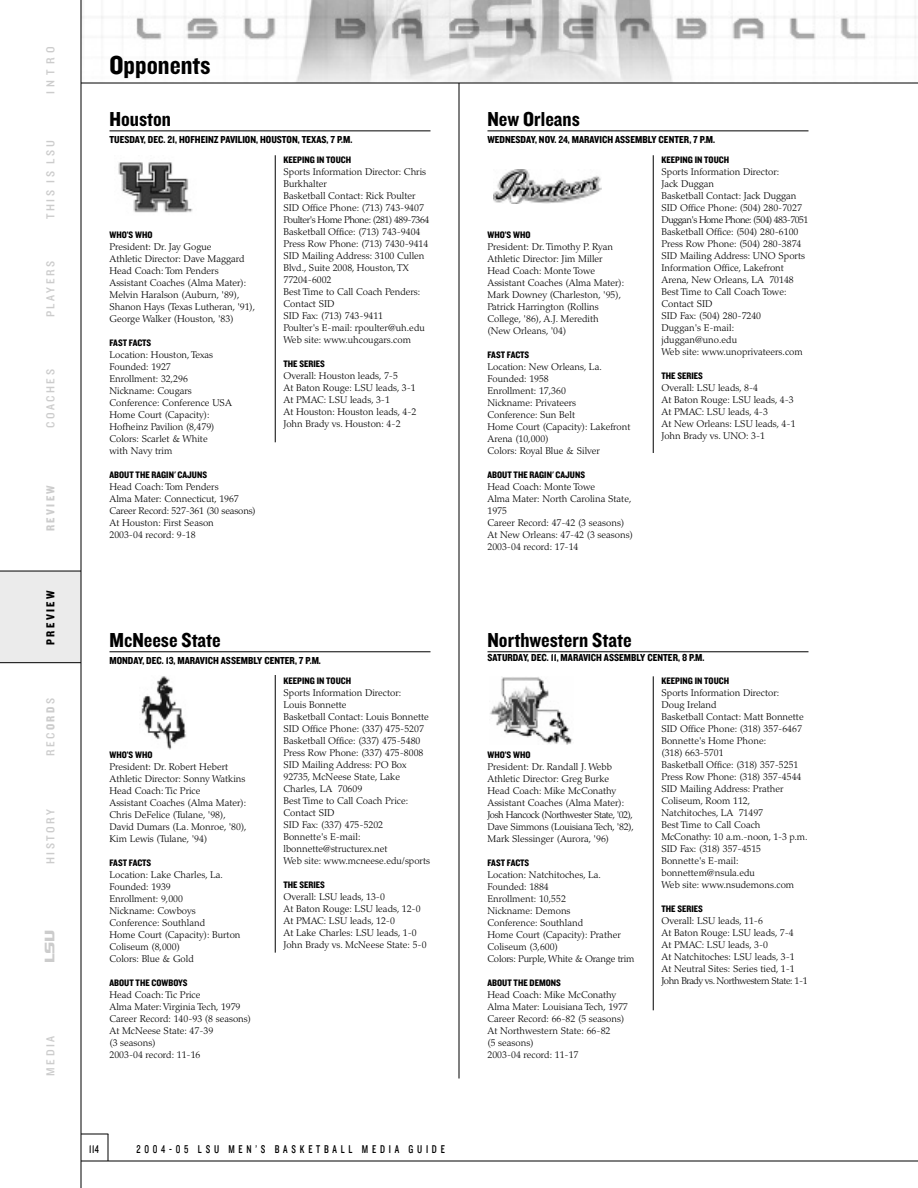
<style>
.page{position:relative;width:918px;height:1188px;background:#fff}
.page>*{position:absolute;margin:0;border:0;box-sizing:border-box;transform-origin:0 0}
.t1{font:27px "Champion HTF Jr Bold 10 Middlewt";color:#000}
.t2{font:21px "Champion HTF Jr Bold 10 Middlewt";color:#000}
.t3{font:12px "Champion HTF Junior 10 Middlewt";letter-spacing:.21em;color:#ccc}
.t4{font:12px "Champion HTF Jr Bold 10 Middlewt";letter-spacing:.2em;color:#000}
.t5{font:12px "Champion HTF Jr Bold 10 Middlewt";letter-spacing:.2em;color:#ccc}
.t6{font:12px "Geaux Extended";color:#ccc}
.t7{font:11.7px "Champion HTF Junior 10 Middlewt";letter-spacing:.415em;color:#000;scale:.77 1}
.t8{font:10.5px "Champion HTF Jr Bold 10 Middlewt";color:#000}
.t9{font:300 9.75px/12px "Palatino";color:#000}
.t10{font:9.75px "Champion HTF Jr Bold 10 Middlewt";color:#000}
.s1{font-family:"Champion HTF Jr Bold 10 Middlewt"}
</style>
<div class="page">
<hr style="left:459px;top:52px;width:1px;height:1026px;background:#000">
<hr style="left:81px;top:1161px;width:837px;height:1px;background:#000">
<svg style="left:82px;top:1134px;width:27px;height:27px"></svg>
<img style="left:82px;top:0;width:836px;height:83px">
<div style="left:0;top:571px;width:81px;height:92px;background:#ebebeb"></div>
<hr style="left:0;top:662px;width:81px;height:1px;background:#000">
<hr style="left:0;top:571px;width:81px;height:1px;background:#000">
<hr style="left:81px;top:0;width:1px;height:1188px;background:#000">
<hr style="left:81px;top:83px;width:837px;height:1px;background:#000">
<hr style="left:110px;top:651px;width:321px;height:1px;background:#000">
<img style="left:141px;top:676px;width:45px;height:73px">
<hr style="left:275px;top:675px;width:1px;height:278px;background:#000">
<hr style="left:488px;top:130px;width:320px;height:1px;background:#000">
<img style="left:494px;top:170px;width:108px;height:33px">
<hr style="left:653px;top:155px;width:1px;height:298px;background:#000">
<hr style="left:110px;top:130px;width:320px;height:1px;background:#000">
<img style="left:118px;top:162px;width:75px;height:51px">
<hr style="left:275px;top:155px;width:1px;height:287px;background:#000">
<hr style="left:488px;top:651px;width:321px;height:1px;background:#000">
<img style="left:490px;top:677px;width:83px;height:67px">
<hr style="left:653px;top:676px;width:1px;height:334px;background:#000">
<p class="t3" style="left:43px;top:94px;width:50px;rotate:-90deg">INTRO</p>
<p class="t3" style="left:43px;top:219px;width:80px;rotate:-90deg">THIS IS LSU</p>
<p class="t3" style="left:43px;top:317px;width:58px;rotate:-90deg">PLAYERS</p>
<p class="t3" style="left:43px;top:428px;width:60px;rotate:-90deg">COACHES</p>
<p class="t5" style="left:43px;top:531px;width:48px;rotate:-90deg">REVIEW</p>
<p class="t4" style="left:43px;top:645px;width:56px;rotate:-90deg">PREVIEW</p>
<p class="t3" style="left:43px;top:756px;width:59px;rotate:-90deg">REC<span class="s1">ORD</span>S</p>
<p class="t3" style="left:43px;top:864px;width:57px;rotate:-90deg">HISTORY</p>
<p class="t6" style="left:43px;top:962px;width:33px;rotate:-90deg">LSU</p>
<p class="t3" style="left:43px;top:1076px;width:41px;rotate:-90deg">MEDIA</p>
<h1 class="t1" style="left:110px;top:49px;width:103px">Opponents</h1>
<h2 class="t2" style="left:110px;top:107px;width:63px">Houston</h2>
<p class="t8" style="left:110px;top:133px;width:244px">TUESDAY, DEC. 21, HOFHEINZ PAVILION, HOUSTON, TEXAS, 7 P.M.</p>
<p class="t10" style="left:109px;top:229px;width:45px">WHO’S WHO</p>
<p class="t9" style="left:109px;top:241px;width:147px">President: Dr. Jay Gogue<br>Athletic Director: Dave Maggard<br>Head Coach: Tom Penders<br>Assistant Coaches (Alma Mater):<br>Melvin Haralson (Auburn, '89),<br>Shanon Hays (Texas Lutheran, '91),<br>George Walker (Houston, '83)</p>
<p class="t10" style="left:109px;top:337px;width:43px">FAST FACTS</p>
<p class="t9" style="left:109px;top:349px;width:124px">Location: Houston, Texas<br>Founded: 1927<br>Enrollment: 32,296<br>Nickname: Cougars<br>Conference: Conference USA<br>Home Court (Capacity):<br>Hofheinz Pavilion (8,479)<br>Colors: Scarlet &amp; White<br>with Navy trim</p>
<p class="t10" style="left:109px;top:469px;width:99px">ABOUT THE RAGIN' CAJUNS</p>
<p class="t9" style="left:109px;top:481px;width:148px">Head Coach: Tom Penders<br>Alma Mater: Connecticut, 1967<br>Career Record: 527-361 (30 seasons)<br>At Houston: First Season<br>2003-04 record: 9-18</p>
<p class="t10" style="left:283px;top:154px;width:69px">KEEPING IN TOUCH</p>
<p class="t9" style="left:283px;top:166px;width:147px">Sports Information Director: Chris<br>Burkhalter<br>Basketball Contact: Rick Poulter<br>SID Office Phone: (713) 743-9407<br>Poulter's Home Phone: (281) 489-7364<br>Basketball Office: (713) 743-9404<br>Press Row Phone: (713) 7430-9414<br>SID Mailing Address: 3100 Cullen<br>Blvd., Suite 2008, Houston, TX<br>77204-6002<br>Best Time to Call Coach Penders:<br>Contact SID<br>SID Fax: (713) 743-9411<br>Poulter's E-mail: rpoulter@uh.edu<br>Web site: www.uhcougars.com</p>
<p class="t10" style="left:283px;top:358px;width:43px">THE SERIES</p>
<p class="t9" style="left:283px;top:370px;width:134px">Overall: Houston leads, 7-5<br>At Baton Rouge: LSU leads, 3-1<br>At PMAC: LSU leads, 3-1<br>At Houston: Houston leads, 4-2<br>John Brady vs. Houston: 4-2</p>
<h2 class="t2" style="left:110px;top:628px;width:113px">McNeese State</h2>
<p class="t8" style="left:110px;top:654px;width:213px">MONDAY, DEC. 13, MARAVICH ASSEMBLY CENTER, 7 P.M.</p>
<p class="t10" style="left:110px;top:749px;width:45px">WHO’S WHO</p>
<p class="t9" style="left:110px;top:762px;width:139px">President: Dr. Robert Hebert<br>Athletic Director: Sonny Watkins<br>Head Coach: Tic Price<br>Assistant Coaches (Alma Mater):<br>Chris DeFelice (Tulane, '98),<br>David Dumars (La. Monroe, '80),<br>Kim Lewis (Tulane, '94)</p>
<p class="t10" style="left:110px;top:857px;width:43px">FAST FACTS</p>
<p class="t9" style="left:110px;top:870px;width:133px">Location: Lake Charles, La.<br>Founded: 1939<br>Enrollment: 9,000<br>Nickname: Cowboys<br>Conference: Southland<br>Home Court (Capacity): Burton<br>Coliseum (8,000)<br>Colors: Blue &amp; Gold</p>
<p class="t10" style="left:110px;top:977px;width:80px">ABOUT THE COWBOYS</p>
<p class="t9" style="left:110px;top:990px;width:143px">Head Coach: Tic Price<br>Alma Mater: Virginia Tech, 1979<br>Career Record: 140-93 (8 seasons)<br>At McNeese State: 47-39<br>(3 seasons)<br>2003-04 record: 11-16</p>
<p class="t10" style="left:284px;top:674px;width:69px">KEEPING IN TOUCH</p>
<p class="t9" style="left:284px;top:687px;width:148px">Sports Information Director:<br>Louis Bonnette<br>Basketball Contact: Louis Bonnette<br>SID Office Phone: (337) 475-5207<br>Basketball Office: (337) 475-5480<br>Press Row Phone: (337) 475-8008<br>SID Mailing Address: PO Box<br>92735, McNeese State, Lake<br>Charles, LA 70609<br>Best Time to Call Coach Price:<br>Contact SID<br>SID Fax: (337) 475-5202<br>Bonnette's E-mail: lbonnette@structurex.net<br>Web site: www.mcneese.edu/sports</p>
<p class="t10" style="left:284px;top:878px;width:43px">THE SERIES</p>
<p class="t9" style="left:284px;top:891px;width:145px">Overall: LSU leads, 13-0<br>At Baton Rouge: LSU leads, 12-0<br>At PMAC: LSU leads, 12-0<br>At Lake Charles: LSU leads, 1-0<br>John Brady vs. McNeese State: 5-0</p>
<p class="t7" style="left:89px;top:1142px;width:14px">114</p>
<p class="t7" style="left:136px;top:1142px;width:402px">2004-05 LSU MEN’S BASKETBALL MEDIA GUIDE</p>
<h2 class="t2" style="left:488px;top:107px;width:94px">New Orleans</h2>
<p class="t8" style="left:488px;top:133px;width:229px">WEDNESDAY, NOV. 24, MARAVICH ASSEMBLY CENTER, 7 P.M.</p>
<p class="t10" style="left:487px;top:229px;width:45px">WHO’S WHO</p>
<p class="t9" style="left:487px;top:241px;width:138px">President: Dr. Timothy P. Ryan<br>Athletic Director: Jim Miller<br>Head Coach: Monte Towe<br>Assistant Coaches (Alma Mater):<br>Mark Downey (Charleston, '95),<br>Patrick Harrington (Rollins<br>College, '86), A.J. Meredith<br>(New Orleans, '04)</p>
<p class="t10" style="left:487px;top:349px;width:43px">FAST FACTS</p>
<p class="t9" style="left:487px;top:361px;width:145px">Location: New Orleans, La.<br>Founded: 1958<br>Enrollment: 17,360<br>Nickname: Privateers<br>Conference: Sun Belt<br>Home Court (Capacity): Lakefront<br>Arena (10,000)<br>Colors: Royal Blue &amp; Silver</p>
<p class="t10" style="left:487px;top:469px;width:99px">ABOUT THE RAGIN' CAJUNS</p>
<p class="t9" style="left:487px;top:481px;width:147px">Head Coach: Monte Towe<br>Alma Mater: North Carolina State,<br>1975<br>Career Record: 47-42 (3 seasons)<br>At New Orleans: 47-42 (3 seasons)<br>2003-04 record: 17-14</p>
<p class="t10" style="left:661px;top:154px;width:69px">KEEPING IN TOUCH</p>
<p class="t9" style="left:661px;top:166px;width:148px">Sports Information Director:<br>Jack Duggan<br>Basketball Contact: Jack Duggan<br>SID Office Phone: (504) 280-7027<br>Duggan's Home Phone: (504) 483-7051<br>Basketball Office: (504) 280-6100<br>Press Row Phone: (504) 280-3874<br>SID Mailing Address: UNO Sports<br>Information Office, Lakefront<br>Arena, New Orleans, LA 70148<br>Best Time to Call Coach Towe:<br>Contact SID<br>SID Fax: (504) 280-7240<br>Duggan's E-mail: jduggan@uno.edu<br>Web site: www.unoprivateers.com</p>
<p class="t10" style="left:661px;top:370px;width:43px">THE SERIES</p>
<p class="t9" style="left:661px;top:382px;width:136px">Overall: LSU leads, 8-4<br>At Baton Rouge: LSU leads, 4-3<br>At PMAC: LSU leads, 4-3<br>At New Orleans: LSU leads, 4-1<br>John Brady vs. UNO: 3-1</p>
<h2 class="t2" style="left:488px;top:628px;width:146px">Northwestern State</h2>
<p class="t8" style="left:488px;top:651px;width:219px">SATURDAY, DEC. 11, MARAVICH ASSEMBLY CENTER, 8 P.M.</p>
<p class="t10" style="left:488px;top:749px;width:45px">WHO’S WHO</p>
<p class="t9" style="left:488px;top:762px;width:148px">President: Dr. Randall J. Webb<br>Athletic Director: Greg Burke<br>Head Coach: Mike McConathy<br>Assistant Coaches (Alma Mater):<br>Josh Hancock (Northwester State, '02),<br>Dave Simmons (Louisiana Tech, '82),<br>Mark Slessinger (Aurora, '96)</p>
<p class="t10" style="left:488px;top:857px;width:43px">FAST FACTS</p>
<p class="t9" style="left:488px;top:870px;width:148px">Location: Natchitoches, La.<br>Founded: 1884<br>Enrollment: 10,552<br>Nickname: Demons<br>Conference: Southland<br>Home Court (Capacity): Prather<br>Coliseum (3,600)<br>Colors: Purple, White &amp; Orange trim</p>
<p class="t10" style="left:488px;top:977px;width:75px">ABOUT THE DEMONS</p>
<p class="t9" style="left:488px;top:990px;width:142px">Head Coach: Mike McConathy<br>Alma Mater: Louisiana Tech, 1977<br>Career Record: 66-82 (5 seasons)<br>At Northwestern State: 66-82<br>(5 seasons)<br>2003-04 record: 11-17</p>
<p class="t10" style="left:662px;top:674px;width:69px">KEEPING IN TOUCH</p>
<p class="t9" style="left:662px;top:687px;width:147px">Sports Information Director:<br>Doug Ireland<br>Basketball Contact: Matt Bonnette<br>SID Office Phone: (318) 357-6467<br>Bonnette's Home Phone:<br>(318) 663-5701<br>Basketball Office: (318) 357-5251<br>Press Row Phone: (318) 357-4544<br>SID Mailing Address: Prather<br>Coliseum, Room 112,<br>Natchitoches, LA 71497<br>Best Time to Call Coach<br>McConathy: 10 a.m.-noon, 1-3 p.m.<br>SID Fax: (318) 357-4515<br>Bonnette's E-mail: bonnettem@nsula.edu<br>Web site: www.nsudemons.com</p>
<p class="t10" style="left:662px;top:902px;width:43px">THE SERIES</p>
<p class="t9" style="left:662px;top:915px;width:148px">Overall: LSU leads, 11-6<br>At Baton Rouge: LSU leads, 7-4<br>At PMAC: LSU leads, 3-0<br>At Natchitoches: LSU leads, 3-1<br>At Neutral Sites: Series tied, 1-1<br>John Brady vs. Northwestern State: 1-1</p>
</div>
